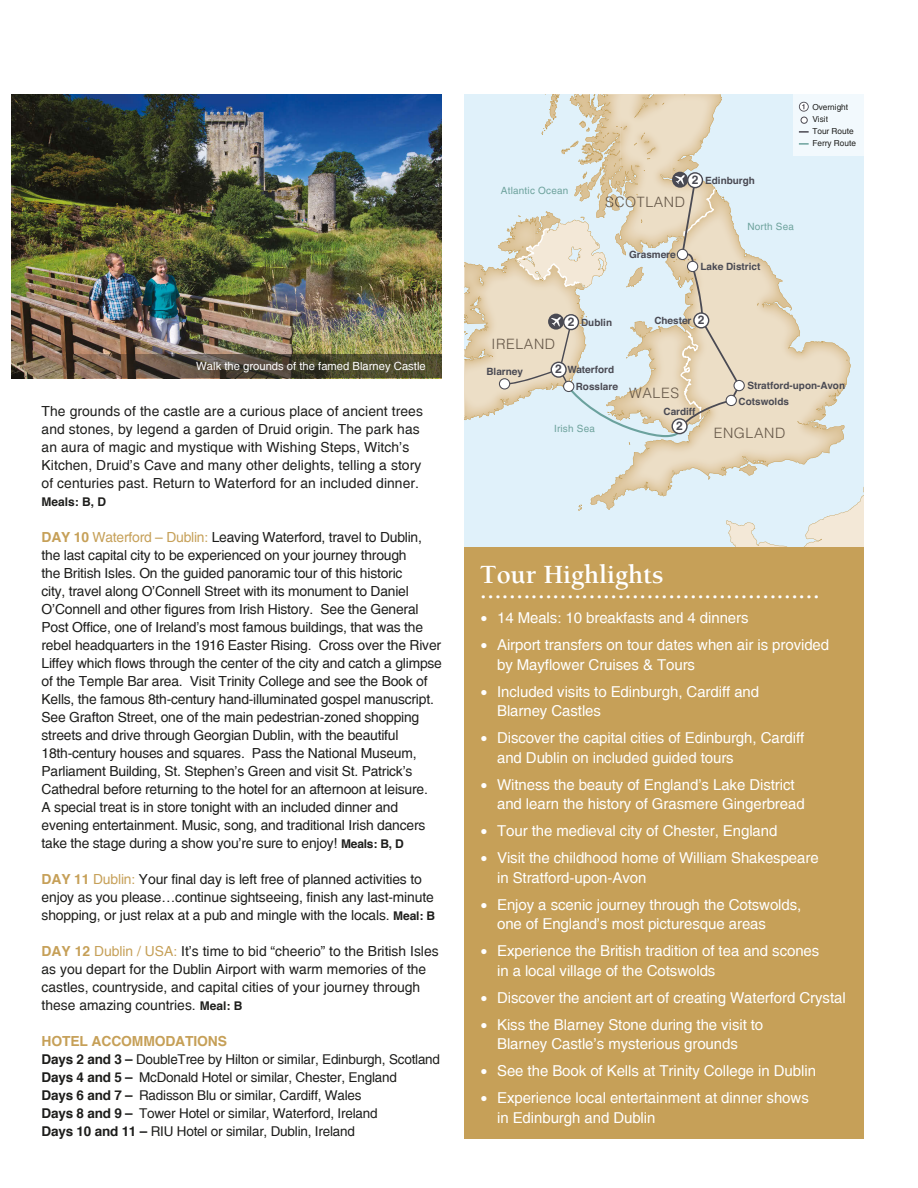
<style>
.page{position:relative;width:918px;height:1188px;background:#fff}
.page>*{position:absolute;margin:0;border:0;box-sizing:border-box;transform-origin:0 0}
.t1{font:700 27px "Berkeley";color:#fff}
.t2{font:15px/19.5px "Helvetica";letter-spacing:-.005em;color:#fff}
.t3{font:300 14.25px "Helvetica";letter-spacing:.04em;color:#645647}
.t4{font:13.8px/18px "Helvetica";letter-spacing:-.015em;color:#1d1d1b}
.t5{font:13.8px/18px "Helvetica";letter-spacing:.005em;color:#1d1d1b}
.t6{font:700 13.8px "Helvetica";letter-spacing:-.01em;color:#c6a058}
.t7{font:13.5px/18px "Helvetica";letter-spacing:-.015em;color:#1d1d1b}
.t8{font:700 12px "Helvetica";color:#1d1d1b}
.t9{font:700 12px "Helvetica";color:#4a4a53}
.t10{font:11.25px "Helvetica";color:#fff}
.t11{font:700 10.05px/15.8px "Helvetica";color:#4a4a53}
.t12{font:10.05px "Helvetica";letter-spacing:.02em;color:#6da29c}
.t13{font:8.25px/12px "Helvetica";color:#1d1d1b}
.s1{font-weight:700;color:#c6a058}
.s2{color:#c6a058}
.s3{font-weight:700;font-size:12px}
.s4{font-weight:700}
.s5{font-family:"Lucida Grande"}
</style>
<div class="page">
<div style="left:465px;top:548px;width:399px;height:591px;background:#c6a058"></div>
<svg style="left:465px;top:94px;width:399px;height:454px;background:#e1e4dd"></svg>
<img style="left:11px;top:94px;width:431px;height:260px">
<svg style="left:11px;top:354px;width:431px;height:24px;background:#5a4f3c"></svg>
<p class="t10" style="left:196px;top:360px;width:231px">Walk the grounds of the famed Blarney Castle</p>
<p class="t5" style="left:42px;top:402px;width:383px">The grounds of the castle are a curious place of ancient trees and stones, by legend a garden of Druid origin. The park has an aura of magic and mystique with Wishing Steps, Witch’s Kitchen, Druid’s Cave and many other delights, telling a story of centuries past. Return to Waterford for an included dinner.</p>
<p class="t8" style="left:42px;top:492px;width:66px">Meals: B, D</p>
<p class="t4" style="left:42px;top:528px;width:402px"><span class="s1">DAY 10</span> <span class="s2">Waterford – Dublin:</span> Leaving Waterford, travel to Dublin, the last capital city to be experienced on your journey through<br>the British Isles. On the guided panoramic tour of this historic<br>city, travel along O’Connell Street with its monument to Daniel O’Connell and other figures from Irish History. See the General Post Office, one of Ireland’s most famous buildings, that was the rebel headquarters in the 1916 Easter Rising. Cross over the River Liffey which flows through the center of the city and catch a glimpse of the Temple Bar area. Visit Trinity College and see the Book of Kells, the famous 8th-century hand-illuminated gospel manuscript.<br>See Grafton Street, one of the main pedestrian-zoned shopping streets and drive through Georgian Dublin, with the beautiful 18th-century houses and squares. Pass the National Museum, Parliament Building, St. Stephen’s Green and visit St. Patrick’s Cathedral before returning to the hotel for an afternoon at leisure.<br>A special treat is in store tonight with an included dinner and evening entertainment. Music, song, and traditional Irish dancers take the stage during a show you’re sure to enjoy! <span class="s3">Meals: B, D</span></p>
<p class="t4" style="left:42px;top:870px;width:395px"><span class="s1">DAY 11</span> <span class="s2">Dublin:</span> Your final day is left free of planned activities to enjoy as you please…continue sightseeing, finish any last-minute shopping, or just relax at a pub and mingle with the locals. <span class="s3">Meal: B</span></p>
<p class="t4" style="left:42px;top:942px;width:399px"><span class="s1">DAY 12</span> <span class="s2">Dublin / USA:</span> It’s time to bid “cheerio” to the British Isles as you depart for the Dublin Airport with warm memories of the castles, countryside, and capital cities of your journey through these amazing countries. <span class="s3">Meal: B</span></p>
<p class="t6" style="left:42px;top:1030px;width:187px">HOTEL ACCOMMODATIONS</p>
<p class="t7" style="left:42px;top:1050px;width:400px"><span class="s4">Days 2 and 3 –</span> DoubleTree by Hilton or similar, Edinburgh, Scotland <span class="s4">Days 4 and 5 –</span> McDonald Hotel or similar, Chester, England<br><span class="s4">Days 6 and 7 –</span> Radisson Blu or similar, Cardiff, Wales<br><span class="s4">Days 8 and 9 –</span> Tower Hotel or similar, Waterford, Ireland<br><span class="s4">Days 10 and 11 –</span> RIU Hotel or similar, Dublin, Ireland</p>
<p class="t12" style="left:501px;top:185px;width:69px">Atlantic Ocean</p>
<p class="t9" style="left:692px;top:170px;width:8px">2</p>
<p class="t3" style="left:605px;top:190px;width:81px">SCOTLAND</p>
<p class="t11" style="left:705px;top:173px;width:51px">Edinburgh</p>
<p class="t12" style="left:747px;top:220px;width:48px">North Sea</p>
<p class="t11" style="left:629px;top:246px;width:48px">Grasmere</p>
<p class="t11" style="left:701px;top:259px;width:61px">Lake District</p>
<p class="t3" style="left:492px;top:331px;width:65px">IRELAND</p>
<p class="t9" style="left:568px;top:312px;width:8px">2</p>
<p class="t9" style="left:698px;top:310px;width:8px">2</p>
<p class="t11" style="left:654px;top:313px;width:39px">Chester</p>
<p class="t11" style="left:581px;top:314px;width:33px">Dublin</p>
<p class="t13" style="left:812px;top:101px;width:45px">Overnight<br>Visit<br>Tour Route<br>Ferry Route</p>
<p class="t11" style="left:486px;top:364px;width:38px">Blarney</p>
<p class="t9" style="left:555px;top:360px;width:8px">2</p>
<p class="t11" style="left:576px;top:361px;width:44px;line-height:17px;text-indent:-8px">Waterford<br>Rosslare</p>
<p class="t12" style="left:554px;top:423px;width:42px">Irish Sea</p>
<p class="t3" style="left:629px;top:380px;width:51px">WALES</p>
<p class="t11" style="left:664px;top:403px;width:34px">Cardiff</p>
<p class="t9" style="left:676px;top:416px;width:8px">2</p>
<p class="t11" style="left:739px;top:378px;width:108px;text-indent:9px">Stratford-upon-Avon<br>Cotswolds</p>
<p class="t3" style="left:714px;top:421px;width:73px">ENGLAND</p>
<h1 class="t1" style="left:480px;top:560px;width:185px">Tour Highlights</h1>
<h1 class="t1" style="left:480px;top:575px;width:342px">...............................................</h1>
<p class="t2" style="left:480px;top:608px;width:270px"><span class="s5">•</span> 14 Meals: 10 breakfasts and 4 dinners</p>
<p class="t2" style="left:497px;top:635px;width:334px;text-indent:-17px"><span class="s5">•</span> Airport transfers on tour dates when air is provided by Mayflower Cruises &amp; Tours</p>
<p class="t2" style="left:497px;top:682px;width:264px;text-indent:-17px"><span class="s5">•</span> Included visits to Edinburgh, Cardiff and<br>Blarney Castles</p>
<p class="t2" style="left:497px;top:728px;width:309px;text-indent:-17px"><span class="s5">•</span> Discover the capital cities of Edinburgh, Cardiff and Dublin on included guided tours</p>
<p class="t2" style="left:497px;top:775px;width:309px;text-indent:-17px"><span class="s5">•</span> Witness the beauty of England’s Lake District and learn the history of Grasmere Gingerbread</p>
<p class="t2" style="left:480px;top:821px;width:299px"><span class="s5">•</span> Tour the medieval city of Chester, England</p>
<p class="t2" style="left:497px;top:848px;width:323px;text-indent:-17px"><span class="s5">•</span> Visit the childhood home of William Shakespeare in Stratford-upon-Avon</p>
<p class="t2" style="left:497px;top:895px;width:306px;text-indent:-17px"><span class="s5">•</span> Enjoy a scenic journey through the Cotswolds, one of England’s most picturesque areas</p>
<p class="t2" style="left:497px;top:941px;width:324px;text-indent:-17px"><span class="s5">•</span> Experience the British tradition of tea and scones in a local village of the Cotswolds</p>
<p class="t2" style="left:480px;top:988px;width:367px"><span class="s5">•</span> Discover the ancient art of creating Waterford Crystal</p>
<p class="t2" style="left:480px;top:1015px;width:285px;text-align:center"><span class="s5">•</span> Kiss the Blarney Stone during the visit to<br>Blarney Castle’s mysterious grounds</p>
<p class="t2" style="left:480px;top:1061px;width:338px"><span class="s5">•</span> See the Book of Kells at Trinity College in Dublin</p>
<p class="t2" style="left:497px;top:1088px;width:313px;text-indent:-17px"><span class="s5">•</span> Experience local entertainment at dinner shows in Edinburgh and Dublin</p>
</div>
